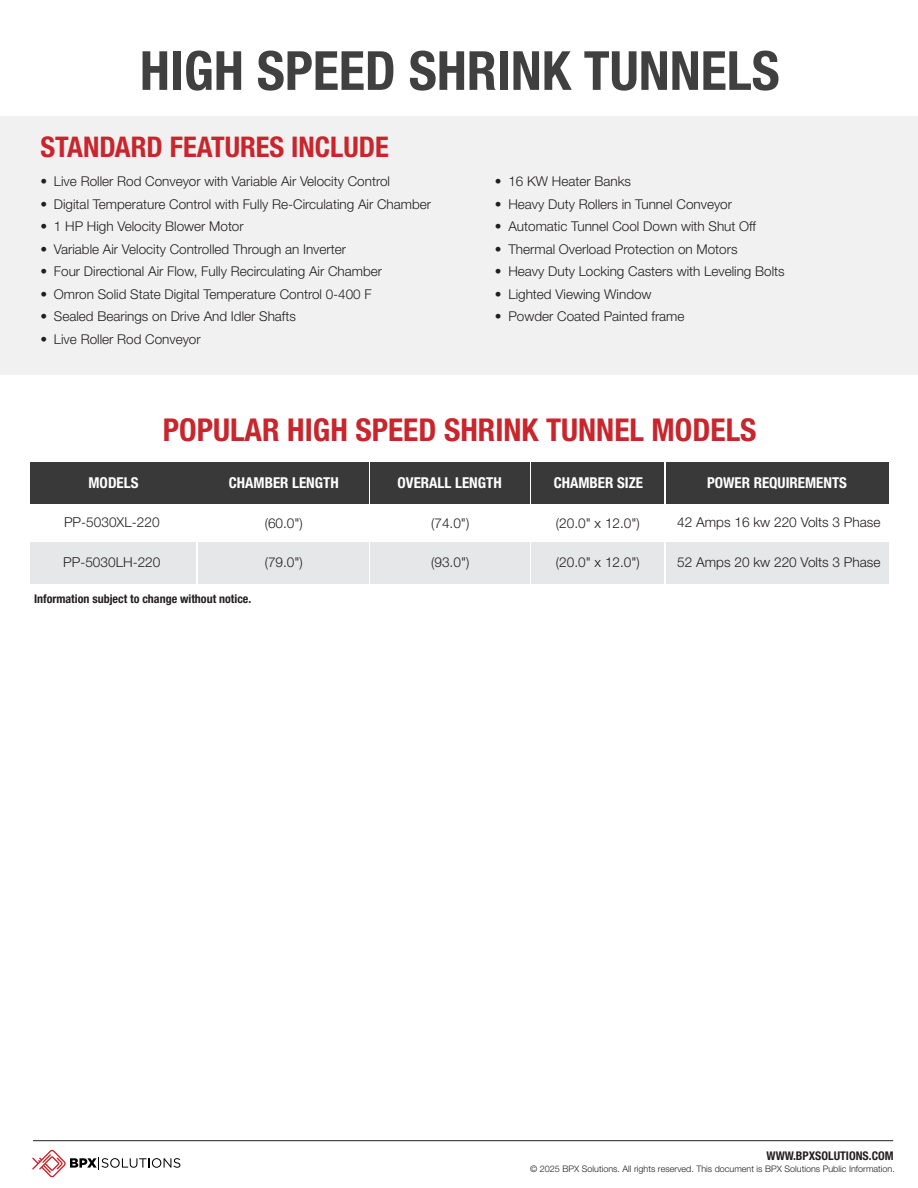
<style>
.page{position:relative;width:918px;height:1188px;background:#fff}
.page>*{position:absolute;margin:0;border:0;box-sizing:border-box;transform-origin:0 0}
.t1{font:700 condensed 54px "Helvetica Neue LT Std";color:#404041}
.t2{font:700 condensed 31.5px "Helvetica Neue LT Std";color:#c8262c}
.t3{font:700 condensed 28.5px "Helvetica Neue LT Std";color:#c8262c}
.t4{font:700 condensed 15px "Helvetica Neue LT Std";color:#fff}
.t5{font:300 13.65px "Helvetica Neue LT Std";color:#231f20}
.t6{font:300 13.5px "Helvetica Neue LT Std";color:#231f20}
.t7{font:700 condensed 12px "Helvetica Neue LT Std";color:#231f20}
.t8{font:300 9px "Helvetica Neue LT Std";color:#221f1f}
</style>
<div class="page">
<div style="left:0;top:116px;width:918px;height:259px;background:#f1f1f2"></div>
<div style="left:30px;top:462px;width:167px;height:42px;background:#3a393a"></div>
<div style="left:199px;top:462px;width:170px;height:42px;background:#3a393a"></div>
<div style="left:371px;top:462px;width:159px;height:42px;background:#3a393a"></div>
<div style="left:666px;top:462px;width:222px;height:42px;background:#3a393a"></div>
<div style="left:30px;top:542px;width:165px;height:41px;background:#e6e7e8"></div>
<div style="left:198px;top:542px;width:171px;height:41px;background:#e6e7e8"></div>
<div style="left:371px;top:542px;width:159px;height:41px;background:#e6e7e8"></div>
<div style="left:666px;top:542px;width:222px;height:41px;background:#e6e7e8"></div>
<div style="left:531px;top:462px;width:133px;height:42px;background:#3a393a"></div>
<div style="left:531px;top:542px;width:133px;height:41px;background:#e6e7e8"></div>
<svg style="left:32px;top:1150px;width:148px;height:27px"></svg>
<hr style="left:33px;top:1140px;width:860px;height:1px;background:#221f1f">
<h1 class="t1" style="left:140px;top:38px;width:641px">HIGH SPEED SHRINK TUNNELS</h1>
<h3 class="t3" style="left:40px;top:130px;width:350px">STANDARD FEATURES INCLUDE</h3>
<p class="t6" style="left:40px;top:173px;width:351px">• Live Roller Rod Conveyor with Variable Air Velocity Control</p>
<p class="t6" style="left:40px;top:196px;width:392px">• Digital Temperature Control with Fully Re-Circulating Air Chamber</p>
<p class="t6" style="left:40px;top:218px;width:205px">• 1 HP High Velocity Blower Motor</p>
<p class="t6" style="left:40px;top:241px;width:307px">• Variable Air Velocity Controlled Through an Inverter</p>
<p class="t6" style="left:40px;top:263px;width:343px">• Four Directional Air Flow, Fully Recirculating Air Chamber</p>
<p class="t6" style="left:40px;top:286px;width:333px">• Omron Solid State Digital Temperature Control 0-400 F</p>
<p class="t6" style="left:40px;top:308px;width:257px">• Sealed Bearings on Drive And Idler Shafts</p>
<p class="t6" style="left:40px;top:331px;width:162px">• Live Roller Rod Conveyor</p>
<p class="t6" style="left:495px;top:173px;width:138px">• 16 KW Heater Banks</p>
<p class="t6" style="left:495px;top:196px;width:239px">• Heavy Duty Rollers in Tunnel Conveyor</p>
<p class="t6" style="left:495px;top:218px;width:263px">• Automatic Tunnel Cool Down with Shut Off</p>
<p class="t6" style="left:495px;top:241px;width:244px">• Thermal Overload Protection on Motors</p>
<p class="t6" style="left:495px;top:263px;width:291px">• Heavy Duty Locking Casters with Leveling Bolts</p>
<p class="t6" style="left:495px;top:286px;width:158px">• Lighted Viewing Window</p>
<p class="t6" style="left:495px;top:308px;width:191px">• Powder Coated Painted frame</p>
<h2 class="t2" style="left:163px;top:411px;width:595px">POPULAR HIGH SPEED SHRINK TUNNEL MODELS</h2>
<p class="t4" style="left:89px;top:474px;width:51px">MODELS</p>
<p class="t4" style="left:229px;top:474px;width:111px">CHAMBER LENGTH</p>
<p class="t4" style="left:398px;top:474px;width:106px">OVERALL LENGTH</p>
<p class="t4" style="left:707px;top:474px;width:141px">POWER REQUIREMENTS</p>
<p class="t5" style="left:64px;top:514px;width:97px">PP-5030XL-220</p>
<p class="t5" style="left:265px;top:554px;width:40px">(79.0")</p>
<p class="t5" style="left:431px;top:554px;width:40px">(93.0")</p>
<p class="t4" style="left:554px;top:474px;width:91px">CHAMBER SIZE</p>
<p class="t5" style="left:677px;top:514px;width:205px">42 Amps 16 kw 220 Volts 3 Phase</p>
<p class="t5" style="left:265px;top:515px;width:40px">(60.0")</p>
<p class="t5" style="left:431px;top:515px;width:40px">(74.0")</p>
<p class="t5" style="left:556px;top:515px;width:85px">(20.0" x 12.0")</p>
<p class="t5" style="left:556px;top:554px;width:85px">(20.0" x 12.0")</p>
<p class="t5" style="left:63px;top:554px;width:99px">PP-5030LH-220</p>
<p class="t5" style="left:677px;top:554px;width:205px">52 Amps 20 kw 220 Volts 3 Phase</p>
<p class="t7" style="left:34px;top:591px;width:219px">Information subject to change without notice.</p>
<p class="t7" style="left:767px;top:1149px;width:129px">WWW.BPXSOLUTIONS.COM</p>
<p class="t8" style="left:530px;top:1164px;width:366px">© 2025 BPX Solutions. All rights reserved. This document is BPX Solutions Public Information.</p>
</div>
